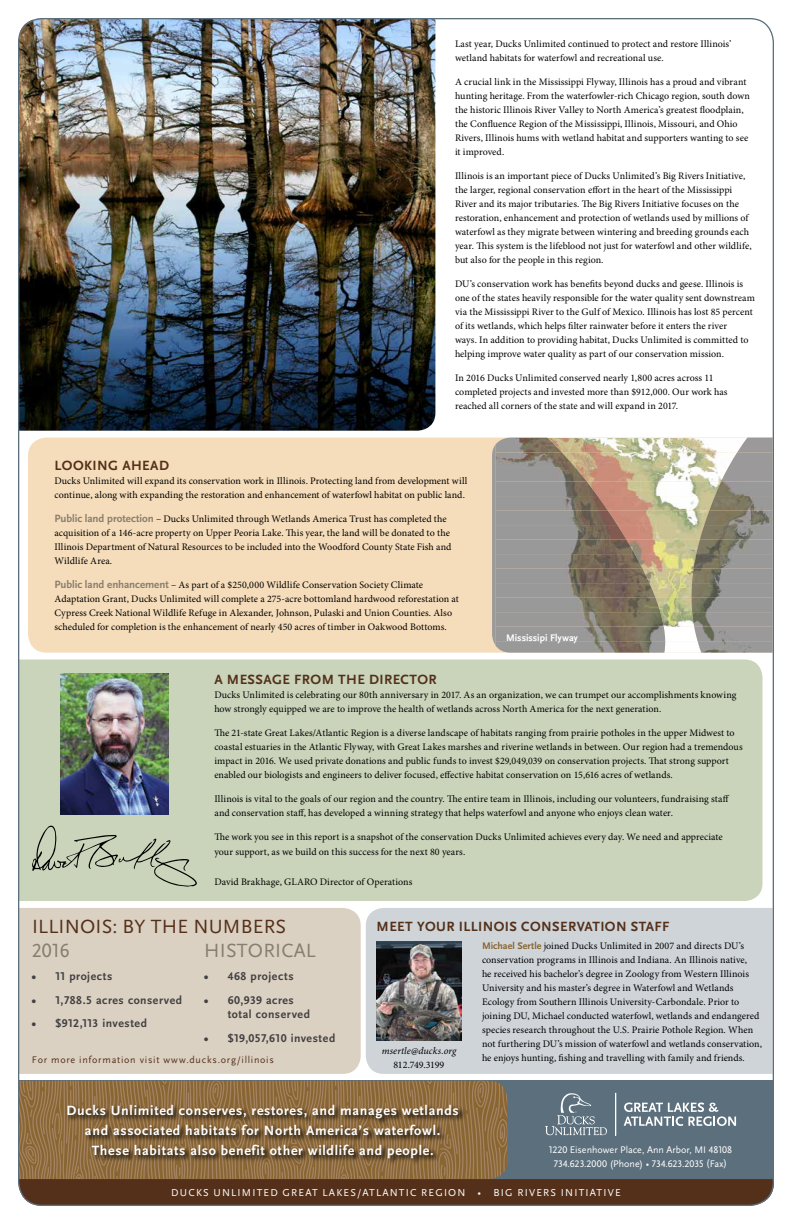
<style>
.page{position:relative;width:792px;height:1224px;background:#fff}
.page>*{position:absolute;margin:0;border:0;box-sizing:border-box;transform-origin:0 0}
.t1{font:20px "Scala Sans OT";letter-spacing:.01em;color:#54301a}
.t2{font:20px "Scala Sans OT";letter-spacing:.01em;color:#887e6f}
.t3{font:700 14px/20px "Scala Sans OT";letter-spacing:.05em;color:#fff;text-align:center}
.t4{font:700 14px "Scala Sans OT";letter-spacing:.03em;color:#54301a}
.t5{font:700 11.8px/14.4px "Scala Sans OT";letter-spacing:.04em;color:#414042}
.t6{font:10.5px "Scala Sans OT";letter-spacing:.11em;color:#fff}
.t7{font:10px/14px "Minion Pro";letter-spacing:.005em;color:#000}
.t8{font:10px/14px "Scala Sans OT";color:#fff;text-align:center}
.t9{font:10px "Scala Sans OT";letter-spacing:.075em;color:#54301a}
.t10{font:italic 10px "Minion Pro";letter-spacing:.005em;color:#000}
.t11{font:700 10px "Scala Sans OT";letter-spacing:-.005em;color:#fff}
.t12{font:10px "Minion Pro";letter-spacing:-.025em;color:#000}
.s1{font-family:"Scala Sans OT";font-weight:700;font-size:11px;color:#887e6f}
.s2{font-family:"Scala Sans OT";font-weight:700;color:#896532}
</style>
<div class="page">
<div style="left:20px;top:908px;width:341px;height:166px;background:#dbd1c2"></div>
<div style="left:28px;top:438px;width:464px;height:215px;background:#f5dcba"></div>
<div style="left:20px;top:660px;width:743px;height:241px;background:#cad4ba"></div>
<div style="left:366px;top:908px;width:406px;height:166px;background:#ced4d8"></div>
<img style="left:377px;top:941px;width:84px;height:99px">
<img style="left:19px;top:18px;width:416px;height:413px">
<svg style="left:32px;top:826px;width:165px;height:61px;background:#b9c2aa"></svg>
<img style="left:61px;top:674px;width:107px;height:141px">
<img style="left:664px;top:438px;width:38px;height:15px">
<img style="left:664px;top:453px;width:38px;height:14px">
<img style="left:664px;top:467px;width:38px;height:15px">
<img style="left:690px;top:482px;width:12px;height:14px">
<img style="left:664px;top:496px;width:38px;height:15px">
<img style="left:664px;top:511px;width:38px;height:14px">
<img style="left:664px;top:525px;width:36px;height:15px">
<img style="left:664px;top:540px;width:32px;height:14px">
<img style="left:664px;top:554px;width:30px;height:15px">
<img style="left:664px;top:569px;width:27px;height:14px">
<img style="left:664px;top:583px;width:27px;height:15px">
<img style="left:664px;top:598px;width:27px;height:14px">
<img style="left:665px;top:612px;width:26px;height:15px">
<img style="left:665px;top:641px;width:33px;height:12px">
<svg style="left:492px;top:438px;width:172px;height:215px;background:#c7ad90"></svg>
<img style="left:496px;top:438px;width:66px;height:15px">
<img style="left:496px;top:453px;width:79px;height:14px">
<img style="left:496px;top:467px;width:91px;height:15px">
<img style="left:496px;top:482px;width:102px;height:14px">
<img style="left:496px;top:496px;width:112px;height:15px">
<img style="left:496px;top:511px;width:121px;height:14px">
<img style="left:496px;top:525px;width:130px;height:15px">
<img style="left:496px;top:540px;width:139px;height:14px">
<img style="left:496px;top:554px;width:146px;height:15px">
<img style="left:496px;top:569px;width:153px;height:14px">
<img style="left:496px;top:583px;width:159px;height:15px">
<img style="left:496px;top:598px;width:164px;height:14px">
<img style="left:496px;top:612px;width:169px;height:41px">
<svg style="left:702px;top:441px;width:35px;height:84px"></svg>
<img style="left:737px;top:438px;width:35px;height:15px">
<img style="left:729px;top:453px;width:43px;height:14px">
<img style="left:721px;top:467px;width:51px;height:15px">
<img style="left:715px;top:482px;width:57px;height:14px">
<img style="left:709px;top:496px;width:63px;height:15px">
<img style="left:704px;top:511px;width:68px;height:14px">
<img style="left:700px;top:525px;width:72px;height:15px">
<img style="left:696px;top:540px;width:76px;height:14px">
<img style="left:694px;top:554px;width:78px;height:15px">
<img style="left:691px;top:569px;width:81px;height:58px">
<img style="left:694px;top:627px;width:78px;height:14px">
<img style="left:698px;top:641px;width:74px;height:12px">
<svg style="left:18px;top:1081px;width:756px;height:125px;background:#72604b"></svg>
<p class="t7" style="left:455px;top:37px;width:278px">Last year, Ducks Unlimited continued to protect and restore Illinois’ wetland habitats for waterfowl and recreational use.</p>
<p class="t7" style="left:455px;top:75px;width:296px">A crucial link in the Mississippi Flyway, Illinois has a proud and vibrant hunting heritage. From the waterfowler-rich Chicago region, south down the historic Illinois River Valley to North America’s greatest floodplain, the Confluence Region of the Mississippi, Illinois, Missouri, and Ohio Rivers, Illinois hums with wetland habitat and supporters wanting to see it improved.</p>
<p class="t7" style="left:455px;top:169px;width:298px">Illinois is an important piece of Ducks Unlimited’s Big Rivers Initiative, the larger, regional conservation effort in the heart of the Mississippi River and its major tributaries. The Big Rivers Initiative focuses on the restoration, enhancement and protection of wetlands used by millions of waterfowl as they migrate between wintering and breeding grounds each year. This system is the lifeblood not just for waterfowl and other wildlife, but also for the people in this region.</p>
<p class="t7" style="left:455px;top:277px;width:301px">DU’s conservation work has benefits beyond ducks and geese. Illinois is one of the states heavily responsible for the water quality sent downstream via the Mississippi River to the Gulf of Mexico. Illinois has lost 85 percent of its wetlands, which helps filter rainwater before it enters the river<br>ways. In addition to providing habitat, Ducks Unlimited is committed to helping improve water quality as part of our conservation mission.</p>
<p class="t7" style="left:455px;top:371px;width:274px">In 2016 Ducks Unlimited conserved nearly 1,800 acres across 11 completed projects and invested more than $912,000. Our work has reached all corners of the state and will expand in 2017.</p>
<h2 class="t4" style="left:55px;top:458px;width:116px">LOOKING AHEAD</h2>
<p class="t7" style="left:55px;top:474px;width:414px">Ducks Unlimited will expand its conservation work in Illinois. Protecting land from development will continue, along with expanding the restoration and enhancement of waterfowl habitat on public land.</p>
<p class="t7" style="left:55px;top:512px;width:398px"><span class="s1">Public land protection</span> – Ducks Unlimited through Wetlands America Trust has completed the acquisition of a 146-acre property on Upper Peoria Lake. This year, the land will be donated to the Illinois Department of Natural Resources to be included into the Woodford County State Fish and Wildlife Area.</p>
<p class="t7" style="left:55px;top:578px;width:406px"><span class="s1">Public land enhancement</span> – As part of a $250,000 Wildlife Conservation Society Climate Adaptation Grant, Ducks Unlimited will complete a 275-acre bottomland hardwood reforestation at Cypress Creek National Wildlife Refuge in Alexander, Johnson, Pulaski and Union Counties. Also scheduled for completion is the enhancement of nearly 450 acres of timber in Oakwood Bottoms.</p>
<p class="t11" style="left:506px;top:632px;width:73px">Mississipi Flyway</p>
<h2 class="t4" style="left:214px;top:672px;width:224px">A MESSAGE FROM THE DIRECTOR</h2>
<p class="t7" style="left:214px;top:688px;width:524px">Ducks Unlimited is celebrating our 80th anniversary in 2017. As an organization, we can trumpet our accomplishments knowing how strongly equipped we are to improve the health of wetlands across North America for the next generation.</p>
<p class="t7" style="left:214px;top:726px;width:530px">The 21-state Great Lakes/Atlantic Region is a diverse landscape of habitats ranging from prairie potholes in the upper Midwest to coastal estuaries in the Atlantic Flyway, with Great Lakes marshes and riverine wetlands in between. Our region had a tremendous impact in 2016. We used private donations and public funds to invest $29,049,039 on conservation projects. That strong support enabled our biologists and engineers to deliver focused, effective habitat conservation on 15,616 acres of wetlands.</p>
<p class="t7" style="left:214px;top:792px;width:516px">Illinois is vital to the goals of our region and the country. The entire team in Illinois, including our volunteers, fundraising staff and conservation staff, has developed a winning strategy that helps waterfowl and anyone who enjoys clean water.</p>
<p class="t7" style="left:214px;top:830px;width:510px;line-height:14.4px">The work you see in this report is a snapshot of the conservation Ducks Unlimited achieves every day. We need and appreciate your support, as we build on this success for the next 80 years.</p>
<p class="t7" style="left:214px;top:875px;width:199px">David Brakhage, GLARO Director of Operations</p>
<h1 class="t1" style="left:32px;top:915px;width:256px">ILLINOIS: BY THE NUMBERS</h1>
<h2 class="t4" style="left:377px;top:918px;width:294px">MEET YOUR ILLINOIS CONSERVATION STAFF</h2>
<p class="t7" style="left:482px;top:939px;width:281px"><span class="s2">Michael Sertle</span> joined Ducks Unlimited in 2007 and directs DU’s conservation programs in Illinois and Indiana. An Illinois native,<br>he received his bachelor’s degree in Zoology from Western Illinois University and his master’s degree in Waterfowl and Wetlands Ecology from Southern Illinois University-Carbondale. Prior to joining DU, Michael conducted waterfowl, wetlands and endangered species research throughout the U.S. Prairie Pothole Region. When not furthering DU’s mission of waterfowl and wetlands conservation, he enjoys hunting, fishing and travelling with family and friends.</p>
<h1 class="t2" style="left:32px;top:940px;width:39px">2016</h1>
<p class="t5" style="left:32px;top:970px;width:82px">• 11 projects</p>
<p class="t5" style="left:32px;top:993px;width:152px">• 1,788.5 acres conserved</p>
<p class="t5" style="left:32px;top:1016px;width:117px">• $912,113 invested</p>
<h1 class="t2" style="left:204px;top:940px;width:113px">HISTORICAL</h1>
<p class="t5" style="left:204px;top:970px;width:91px">• 468 projects</p>
<p class="t5" style="left:228px;top:993px;width:84px;text-indent:-24px">• 60,939 acres total conserved</p>
<p class="t5" style="left:204px;top:1031px;width:133px">• $19,057,610 invested</p>
<p class="t10" style="left:382px;top:1045px;width:76px">msertle@ducks.org</p>
<p class="t12" style="left:394px;top:1059px;width:52px">812.749.3199</p>
<p class="t9" style="left:32px;top:1055px;width:243px">For more information visit www.ducks.org/illinois</p>
<h2 class="t3" style="left:67px;top:1101px;width:394px">Ducks Unlimited conserves, restores, and manages wetlands and associated habitats for North America’s waterfowl.<br>These habitats also benefit other wildlife and people.</h2>
<p class="t8" style="left:549px;top:1143px;width:185px">1220 Eisenhower Place, Ann Arbor, MI 48108<br>734.623.2000 (Phone) • 734.623.2035 (Fax)</p>
<p class="t6" style="left:171px;top:1187px;width:451px">DUCKS UNLIMITED GREAT LAKES/ATLANTIC REGION • BIG RIVERS INITIATIVE</p>
</div>
